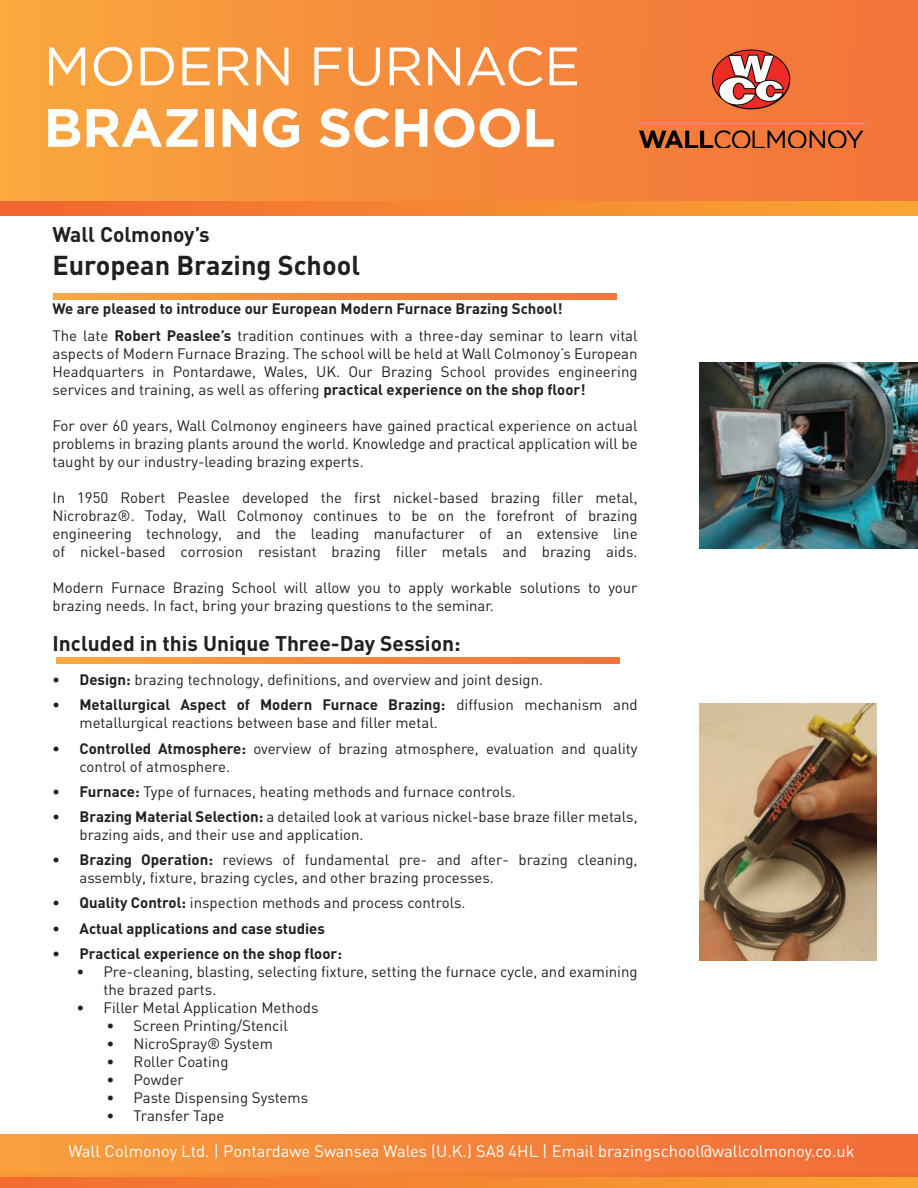
<style>
.page{position:relative;width:918px;height:1188px;background:#fff}
.page>*{position:absolute;margin:0;border:0;box-sizing:border-box;transform-origin:0 0}
.t1{font:54px "Gotham";letter-spacing:-.01em;color:#fff}
.t2{font:700 54px "Gotham";letter-spacing:-.01em;color:#fff}
.t3{font:700 27px "DIN";color:#231f20}
.t4{font:700 21px "DIN";color:#231f20}
.t5{font:16.5px "DIN";color:#fff}
.t6{font:15px/18px "DIN";color:#231f20}
.t7{font:700 15px/27px "DIN";color:#231f20}
.s1{font-weight:400}
.s2{font-weight:700}
</style>
<div class="page">
<svg style="left:0;top:0;width:918px;height:201px;background:#f58d3c"></svg>
<svg style="left:53px;top:293px;width:563px;height:6px;background:#f58b3b"></svg>
<svg style="left:56px;top:658px;width:563px;height:6px;background:#f58b3b"></svg>
<svg style="left:0;top:201px;width:918px;height:15px;background:#f58631"></svg>
<svg style="left:0;top:1134px;width:918px;height:39px;background:#f4853b"></svg>
<img style="left:0;top:1173px;width:918px;height:5px">
<svg style="left:0;top:1178px;width:918px;height:10px;background:#f58731"></svg>
<img style="left:638px;top:50px;width:227px;height:98px">
<img style="left:700px;top:363px;width:218px;height:185px">
<img style="left:700px;top:703px;width:176px;height:258px">
<h1 class="t1" style="left:44px;top:36px;width:538px">MODERN FURNACE</h1>
<h1 class="t2" style="left:44px;top:96px;width:513px">BRAZING SCHOOL</h1>
<h3 class="t4" style="left:52px;top:221px;width:159px">Wall Colmonoy’s</h3>
<h2 class="t3" style="left:52px;top:247px;width:309px">European Brazing School</h2>
<p class="t7" style="left:52px;top:295px;width:587px">We are pleased to introduce our European Modern Furnace Brazing School!<br><span class="s1">The late</span> Robert Peaslee’s <span class="s1">tradition continues with a three-day seminar to learn vital</span></p>
<p class="t6" style="left:52px;top:345px;width:587px;text-align:justify">aspects of Modern Furnace Brazing. The school will be held at Wall Colmonoy’s European Headquarters in Pontardawe, Wales, UK. Our Brazing School provides engineering services and training, as well as offering <span class="s2">practical experience on the shop floor!</span></p>
<p class="t6" style="left:52px;top:417px;width:587px;text-align:justify">For over 60 years, Wall Colmonoy engineers have gained practical experience on actual problems in brazing plants around the world. Knowledge and practical application will be taught by our industry-leading brazing experts.</p>
<p class="t6" style="left:52px;top:489px;width:587px;text-align:justify">In 1950 Robert Peaslee developed the first nickel-based brazing filler metal, Nicrobraz®. Today, Wall Colmonoy continues to be on the forefront of brazing engineering technology, and the leading manufacturer of an extensive line of nickel-based corrosion resistant brazing filler metals and brazing aids.</p>
<p class="t6" style="left:52px;top:579px;width:587px">Modern Furnace Brazing School will allow you to apply workable solutions to your brazing needs. In fact, bring your brazing questions to the seminar.</p>
<h3 class="t4" style="left:52px;top:630px;width:410px">Included in this Unique Three-Day Session:</h3>
<p class="t6" style="left:52px;top:671px;width:492px"><span class="s2">• Design:</span> brazing technology, definitions, and overview and joint design.</p>
<p class="t6" style="left:80px;top:696px;width:560px;text-indent:-27px"><span class="s2">• Metallurgical Aspect of Modern Furnace Brazing:</span> diffusion mechanism and metallurgical reactions between base and filler metal.</p>
<p class="t6" style="left:80px;top:739px;width:560px;text-indent:-27px"><span class="s2">• Controlled Atmosphere:</span> overview of brazing atmosphere, evaluation and quality control of atmosphere.</p>
<p class="t6" style="left:52px;top:782px;width:465px"><span class="s2">• Furnace:</span> Type of furnaces, heating methods and furnace controls.</p>
<p class="t6" style="left:80px;top:807px;width:560px;text-indent:-27px"><span class="s2">• Brazing Material Selection:</span> a detailed look at various nickel-base braze filler metals, brazing aids, and their use and application.</p>
<p class="t6" style="left:80px;top:851px;width:560px;text-indent:-27px"><span class="s2">• Brazing Operation:</span> reviews of fundamental pre- and after- brazing cleaning, assembly, fixture, brazing cycles, and other brazing processes.</p>
<p class="t6" style="left:52px;top:894px;width:415px"><span class="s2">• Quality Control:</span> inspection methods and process controls.</p>
<p class="t7" style="left:52px;top:914px;width:274px">• Actual applications and case studies</p>
<p class="t7" style="left:52px;top:939px;width:291px">• Practical experience on the shop floor:</p>
<p class="t6" style="left:104px;top:962px;width:536px;text-indent:-27px">• Pre-cleaning, blasting, selecting fixture, setting the furnace cycle, and examining the brazed parts.</p>
<p class="t6" style="left:76px;top:998px;width:244px">• Filler Metal Application Methods</p>
<p class="t6" style="left:106px;top:1016px;width:183px">• Screen Printing/Stencil</p>
<p class="t6" style="left:106px;top:1034px;width:168px">• NicroSpray® System</p>
<p class="t6" style="left:106px;top:1052px;width:124px">• Roller Coating</p>
<p class="t6" style="left:106px;top:1070px;width:79px">• Powder</p>
<p class="t6" style="left:106px;top:1088px;width:203px">• Paste Dispensing Systems</p>
<p class="t6" style="left:106px;top:1106px;width:119px">• Transfer Tape</p>
<p class="t5" style="left:69px;top:1141px;width:788px">Wall Colmonoy Ltd. | Pontardawe Swansea Wales (U.K.) SA8 4HL | Email brazingschool@wallcolmonoy.co.uk</p>
</div>
